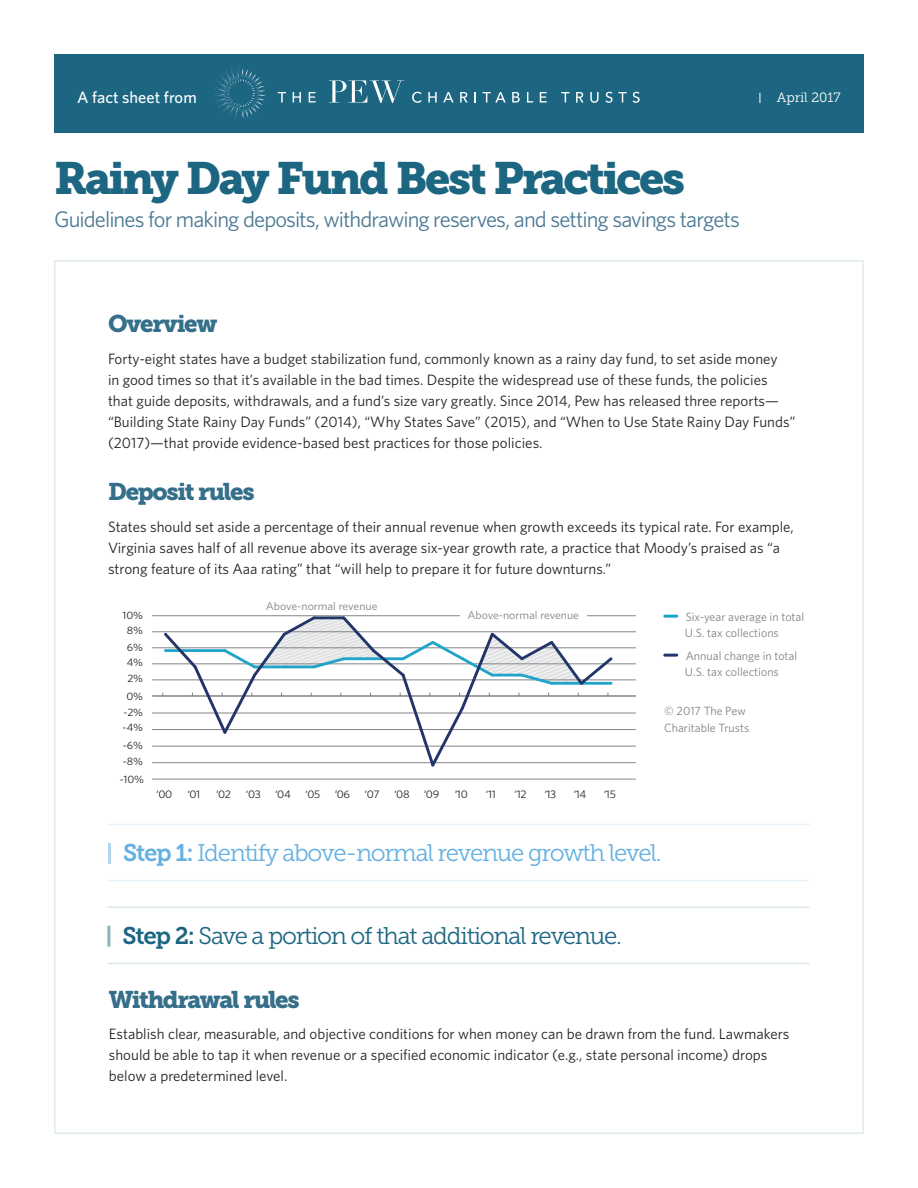
<style>
.page{position:relative;width:918px;height:1188px;background:#fff}
.page>*{position:absolute;margin:0;border:0;box-sizing:border-box;transform-origin:0 0}
.Main_Title{font:45px "Museo Slab 900";letter-spacing:-.06em;color:#1c6682}
.Callout_title{font:24px "Museo Slab 300";letter-spacing:-.05em;color:#64b0e1}
.Callout_title-2{font:24px "Museo Slab 300";letter-spacing:-.055em;color:#1c6682}
.t1{font:24px "Museo Slab 900";letter-spacing:-.055em;color:#356f8a}
.Main_Title_Subhead{font:22.5px "Whitney";letter-spacing:-.04em;color:#4d7a94}
.t2{font:500 16.5px "Whitney";color:#fff}
.Body{font:15px/21px "Whitney";color:#231f20}
.t3{font:13.5px "Museo Slab 300";color:#fff}
.Source{font:12px/16.5px "Whitney";color:#808285}
.t4{font:11.25px "Whitney";color:#808285;scale:1.05 1}
.t5{font:10.95px "Whitney";letter-spacing:-.03em;color:#231f20;scale:1.05 1}
.t6{font:10.65px "Whitney";color:#231f20;scale:1.05 1}
.s1{font-family:"Museo Slab 700"}
</style>
<div class="page">
<div style="left:54px;top:54px;width:810px;height:78px;background:#1c6682"></div>
<svg style="left:214px;top:68px;width:52px;height:50px"></svg>
<svg style="left:278px;top:92px;width:8px;height:11px"></svg>
<svg style="left:293px;top:92px;width:8px;height:11px"></svg>
<svg style="left:309px;top:92px;width:7px;height:11px"></svg>
<svg style="left:412px;top:92px;width:10px;height:11px"></svg>
<svg style="left:428px;top:92px;width:9px;height:11px"></svg>
<svg style="left:443px;top:92px;width:11px;height:11px"></svg>
<svg style="left:460px;top:92px;width:8px;height:11px"></svg>
<svg style="left:474px;top:92px;width:2px;height:11px"></svg>
<svg style="left:483px;top:92px;width:23px;height:11px"></svg>
<svg style="left:512px;top:92px;width:8px;height:11px"></svg>
<svg style="left:527px;top:92px;width:6px;height:11px"></svg>
<svg style="left:540px;top:92px;width:7px;height:11px"></svg>
<svg style="left:561px;top:92px;width:8px;height:11px"></svg>
<svg style="left:576px;top:92px;width:8px;height:11px"></svg>
<svg style="left:590px;top:92px;width:9px;height:11px"></svg>
<svg style="left:605px;top:92px;width:22px;height:11px"></svg>
<svg style="left:633px;top:92px;width:7px;height:11px"></svg>
<svg style="left:329px;top:80px;width:75px;height:23px"></svg>
<hr style="left:152px;top:762px;width:484px;height:1px;background:#808285">
<hr style="left:152px;top:746px;width:484px;height:1px;background:#808285">
<hr style="left:152px;top:729px;width:484px;height:1px;background:#808285">
<hr style="left:152px;top:713px;width:484px;height:1px;background:#808285">
<hr style="left:152px;top:696px;width:484px;height:1px;background:#808285">
<hr style="left:152px;top:680px;width:484px;height:1px;background:#808285">
<hr style="left:152px;top:664px;width:484px;height:1px;background:#808285">
<hr style="left:152px;top:648px;width:484px;height:1px;background:#808285">
<hr style="left:152px;top:632px;width:484px;height:1px;background:#808285">
<hr style="left:152px;top:615px;width:484px;height:1px;background:#808285">
<hr style="left:152px;top:779px;width:484px;height:1px;background:#808285">
<svg style="left:161px;top:615px;width:454px;height:152px"></svg>
<div style="left:460px;top:614px;width:126px;height:11px;background:#fff"></div>
<svg style="left:665px;top:615px;width:12px;height:3px"></svg>
<svg style="left:665px;top:654px;width:12px;height:3px"></svg>
<hr style="left:108px;top:843px;width:3px;height:21px;background:#64b0e1">
<hr style="left:108px;top:824px;width:702px;height:1px;background:#64b0e1">
<hr style="left:107px;top:880px;width:702px;height:1px;background:#64b0e1">
<hr style="left:107px;top:926px;width:3px;height:21px;background:#1c6682">
<hr style="left:107px;top:906px;width:702px;height:2px;background:#1c6682">
<hr style="left:108px;top:963px;width:702px;height:1px;background:#1c6682">
<p class="t2" style="left:77px;top:86px;width:121px">A fact sheet from</p>
<p class="t3" style="left:777px;top:90px;width:65px">April 2017</p>
<p class="Main_Title" style="left:54px;top:152px;width:633px">Rainy Day Fund Best Practices</p>
<p class="Main_Title_Subhead" style="left:54px;top:204px;width:688px">Guidelines for making deposits, withdrawing reserves, and setting savings targets</p>
<h1 class="t1" style="left:108px;top:310px;width:111px">Overview</h1>
<p class="Body" style="left:108px;top:348px;width:689px">Forty-eight states have a budget stabilization fund, commonly known as a rainy day fund, to set aside money<br>in good times so that it’s available in the bad times. Despite the widespread use of these funds, the policies that guide deposits, withdrawals, and a fund’s size vary greatly. Since 2014, Pew has released three reports— “Building State Rainy Day Funds” (2014), “Why States Save” (2015), and “When to Use State Rainy Day Funds” (2017)—that provide evidence-based best practices for those policies.</p>
<h1 class="t1" style="left:108px;top:478px;width:148px">Deposit rules</h1>
<p class="Body" style="left:108px;top:516px;width:687px">States should set aside a percentage of their annual revenue when growth exceeds its typical rate. For example,<br>Virginia saves half of all revenue above its average six-year growth rate, a practice that Moody’s praised as “a strong feature of its Aaa rating” that “will help to prepare it for future downturns.”</p>
<p class="t6" style="left:122px;top:608px;width:21px">10%</p>
<p class="t6" style="left:127px;top:623px;width:17px">8%</p>
<p class="t6" style="left:127px;top:640px;width:17px">6%</p>
<p class="t6" style="left:127px;top:655px;width:17px">4%</p>
<p class="t6" style="left:127px;top:671px;width:17px">2%</p>
<p class="t6" style="left:126px;top:689px;width:17px">0%</p>
<p class="t6" style="left:124px;top:705px;width:20px">-2%</p>
<p class="t6" style="left:123px;top:720px;width:21px">-4%</p>
<p class="t6" style="left:123px;top:738px;width:21px">-6%</p>
<p class="t6" style="left:123px;top:754px;width:21px">-8%</p>
<p class="t6" style="left:120px;top:772px;width:25px">-10%</p>
<p class="t4" style="left:266px;top:598px;width:108px">Above-normal revenue</p>
<p class="t4" style="left:467px;top:608px;width:108px">Above-normal revenue</p>
<p class="t5" style="left:156px;top:787px;width:17px">‘00</p>
<p class="t5" style="left:187px;top:787px;width:14px">‘01</p>
<p class="t5" style="left:216px;top:787px;width:16px">‘02</p>
<p class="t5" style="left:246px;top:787px;width:16px">‘03</p>
<p class="t5" style="left:275px;top:787px;width:17px">‘04</p>
<p class="t5" style="left:305px;top:787px;width:16px">‘05</p>
<p class="t5" style="left:335px;top:787px;width:16px">‘06</p>
<p class="t5" style="left:365px;top:787px;width:16px">‘07</p>
<p class="t5" style="left:394px;top:787px;width:16px">‘08</p>
<p class="t5" style="left:424px;top:787px;width:16px">‘09</p>
<p class="t5" style="left:455px;top:787px;width:14px">‘10</p>
<p class="t5" style="left:486px;top:787px;width:11px">‘11</p>
<p class="t5" style="left:515px;top:787px;width:13px">‘12</p>
<p class="t5" style="left:544px;top:787px;width:13px">‘13</p>
<p class="t5" style="left:574px;top:787px;width:14px">‘14</p>
<p class="t5" style="left:604px;top:787px;width:13px">‘15</p>
<p class="Source" style="left:685px;top:608px;width:121px">Six-year average in total<br>U.S. tax collections</p>
<p class="Source" style="left:685px;top:647px;width:114px">Annual change in total<br>U.S. tax collections</p>
<p class="Source" style="left:664px;top:703px;width:87px">© 2017 The Pew<br>Charitable Trusts</p>
<p class="Callout_title" style="left:123px;top:839px;width:540px"><span class="s1">Step 1:</span> Identify above-normal revenue growth level.</p>
<p class="Callout_title-2" style="left:122px;top:922px;width:501px"><span class="s1">Step 2:</span> Save a portion of that additional revenue.</p>
<h1 class="t1" style="left:109px;top:985px;width:192px">Withdrawal rules</h1>
<p class="Body" style="left:109px;top:1023px;width:682px">Establish clear, measurable, and objective conditions for when money can be drawn from the fund. Lawmakers should be able to tap it when revenue or a specified economic indicator (e.g., state personal income) drops below a predetermined level.</p>
</div>
